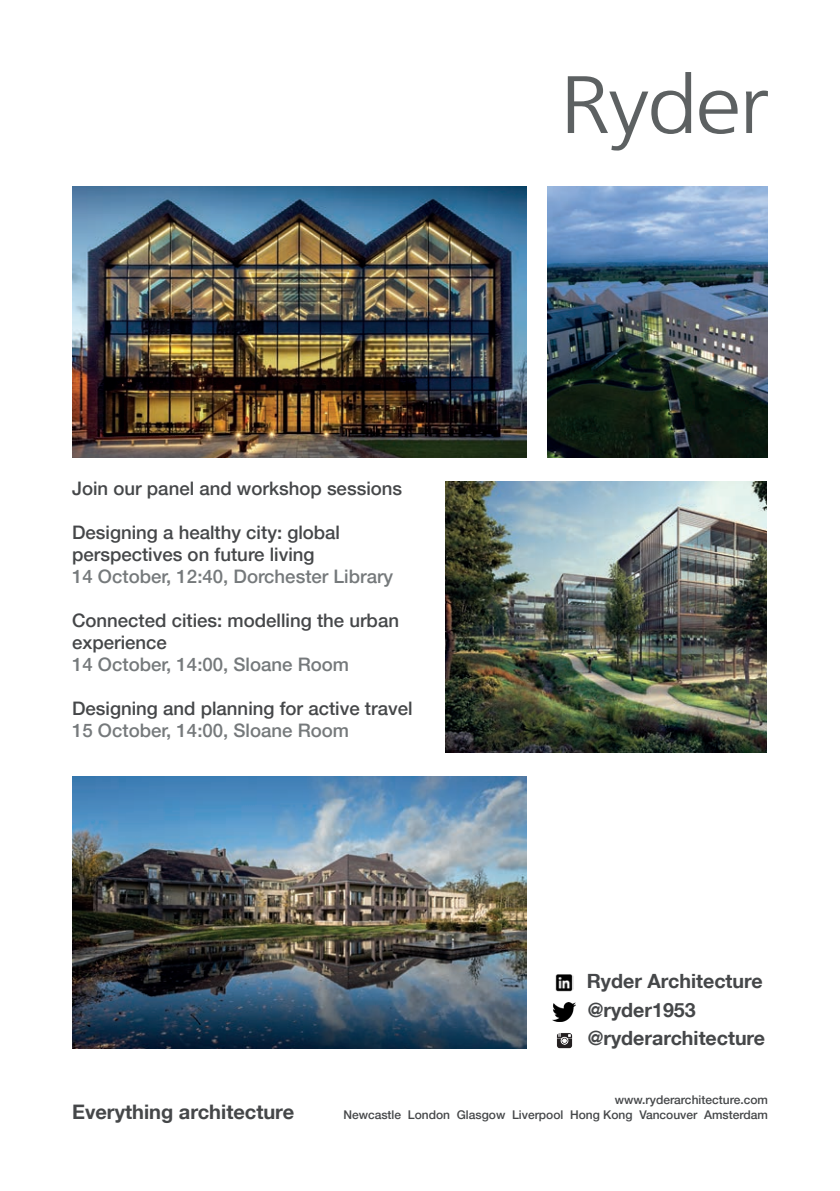
<style>
.page{position:relative;width:840px;height:1191px;background:#fff}
.page>*{position:absolute;margin:0;border:0;box-sizing:border-box;transform-origin:0 0}
.t1{font:700 20px "Helvetica Neue LT";color:#454749}
.t2{font:700 19.6px "Helvetica Neue LT";color:#454749}
.t3{font:500 18.6px/22px "Helvetica Neue LT";color:#454749}
.t4{font:500 12px/14.4px "Helvetica Neue LT";color:#454749;text-align:right}
.s1{color:#75797b}
</style>
<div class="page">
<svg style="left:567px;top:72px;width:123px;height:79px"></svg>
<svg style="left:699px;top:91px;width:38px;height:43px"></svg>
<svg style="left:746px;top:91px;width:21px;height:42px"></svg>
<img style="left:72px;top:776px;width:454px;height:272px">
<img style="left:445px;top:481px;width:321px;height:272px">
<img style="left:72px;top:186px;width:454px;height:272px">
<img style="left:547px;top:186px;width:220px;height:272px">
<img style="left:552px;top:1002px;width:23px;height:19px">
<img style="left:557px;top:1033px;width:16px;height:16px">
<img style="left:555px;top:974px;width:18px;height:18px">
<p class="t3" style="left:72px;top:477px;width:331px">Join our panel and workshop sessions</p>
<p class="t3" style="left:72px;top:521px;width:322px">Designing a healthy city: global perspectives on future living<br><span class="s1">14 October, 12:40, Dorchester Library</span></p>
<p class="t3" style="left:72px;top:609px;width:328px">Connected cities: modelling the urban experience<br><span class="s1">14 October, 14:00, Sloane Room</span></p>
<p class="t3" style="left:72px;top:697px;width:342px">Designing and planning for active travel<br><span class="s1">15 October, 14:00, Sloane Room</span></p>
<p class="t2" style="left:586px;top:969px;width:177px">Ryder Architecture</p>
<p class="t2" style="left:587px;top:997px;width:109px">@ryder1953</p>
<p class="t2" style="left:587px;top:1026px;width:179px">@ryderarchitecture</p>
<p class="t1" style="left:72px;top:1099px;width:223px">Everything architecture</p>
<p class="t4" style="left:343px;top:1092px;width:426px">www.ryderarchitecture.com<br>Newcastle London Glasgow Liverpool Hong Kong Vancouver Amsterdam</p>
</div>
